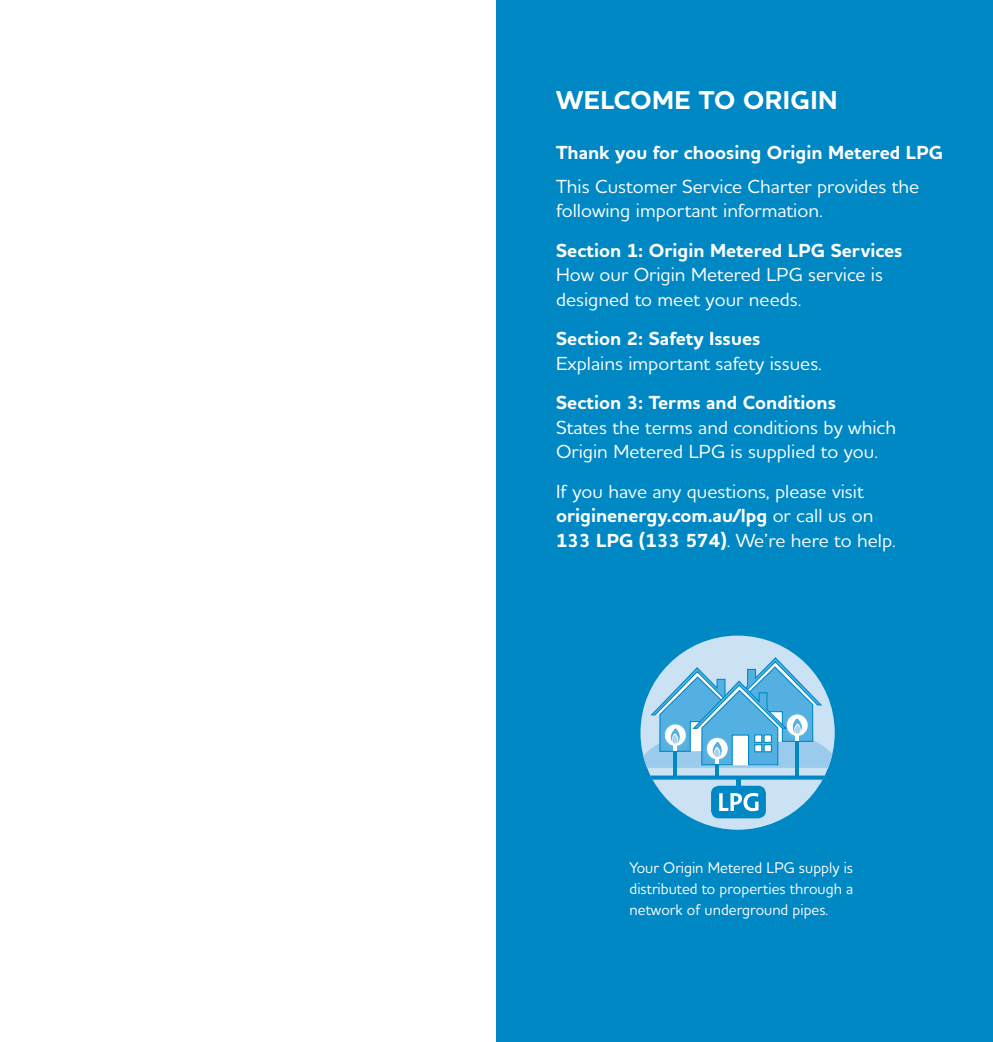
<style>
.page{position:relative;width:993px;height:1042px;background:#fff}
.page>*{position:absolute;margin:0;border:0;box-sizing:border-box;transform-origin:0 0}
.t1{font:700 26.25px "Houschka Alt Pro";letter-spacing:.015em;color:#fff}
.t2{font:500 19.25px/24.5px "Houschka Alt Pro";color:#fff}
.t3{font:700 19.25px "Houschka Alt Pro";color:#fff}
.t4{font:500 15.75px/21px "Houschka Alt Pro";color:#fff;text-align:justify;scale:.95 1}
.s1{font-weight:700}
</style>
<div class="page">
<div style="left:496px;top:0;width:496px;height:1042px;background:#0088c5"></div>
<div style="left:640px;top:635px;width:194px;height:195px;background:#cae2f4;border-radius:50%"></div>
<div style="left:710px;top:786px;width:55px;height:32px;background:#0088c5;border-radius:8px"></div>
<svg style="left:719px;top:793px;width:39px;height:18px"></svg>
<svg style="left:650px;top:775px;width:174px;height:4px"></svg>
<hr style="left:735px;top:777px;width:4px;height:14px;background:#0088c5">
<hr style="left:673px;top:750px;width:3px;height:28px;background:#0088c5">
<svg style="left:643px;top:656px;width:189px;height:112px"></svg>
<hr style="left:715px;top:764px;width:3px;height:14px;background:#0088c5">
<hr style="left:795px;top:741px;width:3px;height:36px;background:#0088c5">
<h1 class="t1" style="left:556px;top:83px;width:95px">Welcome</h1>
<h1 class="t1" style="left:698px;top:83px;width:140px">to Origin</h1>
<p class="t3" style="left:556px;top:139px;width:386px">Thank you for choosing Origin Metered LPG</p>
<p class="t2" style="left:556px;top:174px;width:364px">This Customer Service Charter provides the following important information.</p>
<p class="t3" style="left:556px;top:238px;width:348px">Section 1: Origin Metered LPG Services</p>
<p class="t2" style="left:556px;top:262px;width:328px">How our Origin Metered LPG service is designed to meet your needs.</p>
<p class="t3" style="left:556px;top:326px;width:206px">Section 2: Safety Issues</p>
<p class="t2" style="left:556px;top:350px;width:267px">Explains important safety issues.</p>
<p class="t3" style="left:556px;top:390px;width:281px">Section 3: Terms and Conditions</p>
<p class="t2" style="left:556px;top:414px;width:341px">States the terms and conditions by which<br>Origin Metered LPG is supplied to you.</p>
<p class="t2" style="left:556px;top:478px;width:341px">If you have any questions, please visit <span class="s1">originenergy.com.au/lpg</span> or call us on<br><span class="s1">133 LPG (133 574)</span>. We’re here to help.</p>
<p class="t4" style="left:629px;top:857px;width:237px">Your Origin Metered LPG supply is distributed to properties through a network of underground pipes.</p>
</div>
